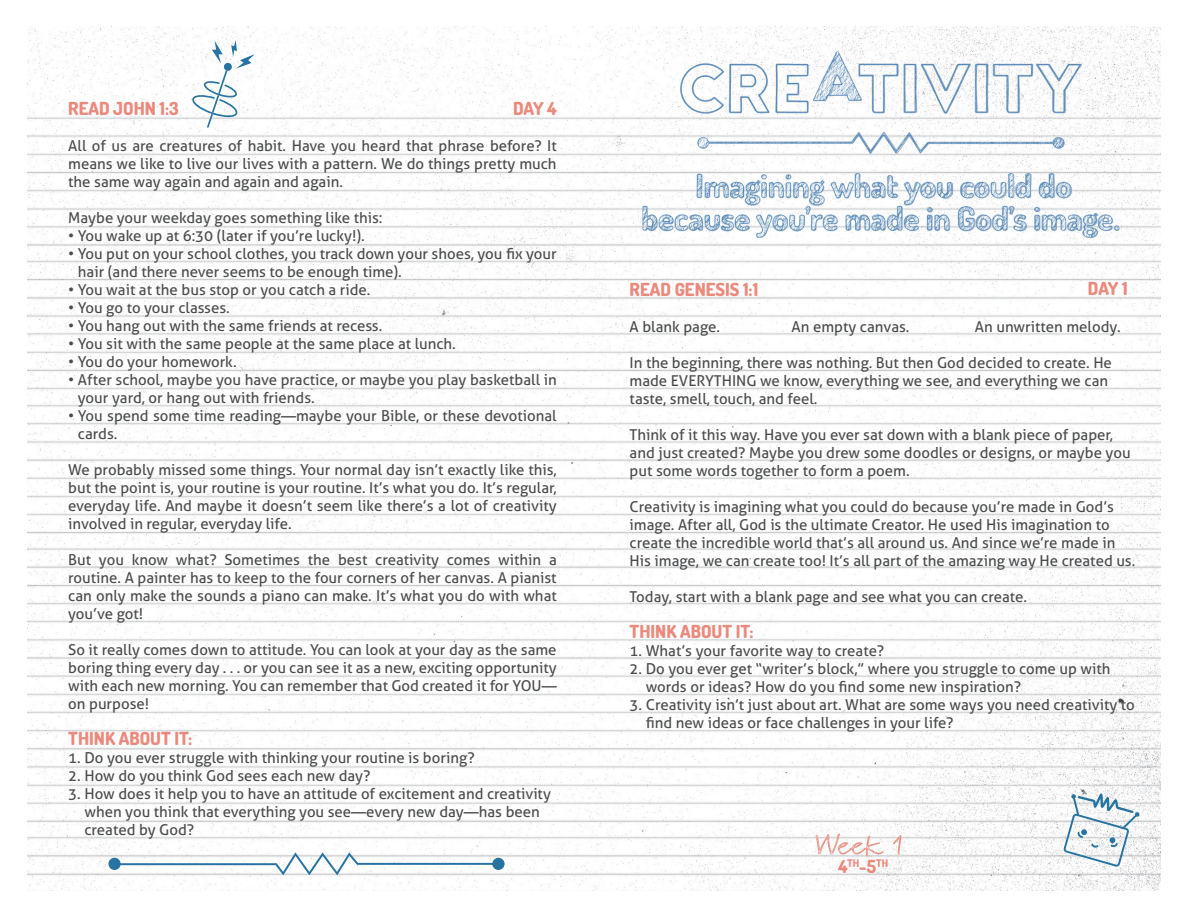
<style>
.page{position:relative;width:1188px;height:918px;background:#fff}
.page>*{position:absolute;margin:0;border:0;box-sizing:border-box;transform-origin:0 0}
.t1{font:800 18px "Terminal Dosis";color:#ec897d}
.t2{font:15px/18px "Aller";color:#4b4c4d}
.t3{font:800 10.5px "Terminal Dosis";color:#ec897d}
.s1{font-size:18px}
</style>
<div class="page">
<img style="left:27px;top:27px;width:1134px;height:864px">
<img style="left:634px;top:27px;width:494px;height:237px">
<img style="left:739px;top:802px;width:242px;height:73px">
<svg style="left:1063px;top:793px;width:77px;height:74px"></svg>
<svg style="left:108px;top:852px;width:397px;height:23px"></svg>
<svg style="left:192px;top:40px;width:62px;height:88px"></svg>
<p class="t1" style="left:68px;top:97px;width:112px">READ JOHN 1:3</p>
<p class="t2" style="left:68px;top:137px;width:490px;text-align:justify">All of us are creatures of habit. Have you heard that phrase before? It means we like to live our lives with a pattern. We do things pretty much the same way again and again and again.</p>
<p class="t2" style="left:68px;top:209px;width:316px">Maybe your weekday goes something like this:</p>
<p class="t2" style="left:68px;top:227px;width:298px">• You wake up at 6:30 (later if you’re lucky!).</p>
<p class="t2" style="left:78px;top:245px;width:480px;text-indent:-10px">• You put on your school clothes, you track down your shoes, you fix your hair (and there never seems to be enough time).</p>
<p class="t2" style="left:68px;top:281px;width:304px">• You wait at the bus stop or you catch a ride.</p>
<p class="t2" style="left:68px;top:299px;width:163px">• You go to your classes.</p>
<p class="t2" style="left:68px;top:317px;width:316px">• You hang out with the same friends at recess.</p>
<p class="t2" style="left:68px;top:335px;width:389px">• You sit with the same people at the same place at lunch.</p>
<p class="t2" style="left:68px;top:353px;width:170px">• You do your homework.</p>
<p class="t2" style="left:78px;top:371px;width:480px;text-indent:-10px">• After school, maybe you have practice, or maybe you play basketball in your yard, or hang out with friends.</p>
<p class="t2" style="left:78px;top:407px;width:480px;text-indent:-10px">• You spend some time reading—maybe your Bible, or these devotional cards.</p>
<p class="t2" style="left:68px;top:461px;width:490px;text-align:justify">We probably missed some things. Your normal day isn’t exactly like this, but the point is, your routine is your routine. It’s what you do. It’s regular, everyday life. And maybe it doesn’t seem like there’s a lot of creativity involved in regular, everyday life.</p>
<p class="t2" style="left:68px;top:551px;width:490px;text-align:justify">But you know what? Sometimes the best creativity comes within a routine. A painter has to keep to the four corners of her canvas. A pianist can only make the sounds a piano can make. It’s what you do with what you’ve got!</p>
<p class="t2" style="left:68px;top:641px;width:490px;text-align:justify">So it really comes down to attitude. You can look at your day as the same boring thing every day . . . or you can see it as a new, exciting opportunity with each new morning. You can remember that God created it for YOU— on purpose!</p>
<p class="t1" style="left:68px;top:727px;width:125px">THINK ABOUT IT:</p>
<p class="t2" style="left:68px;top:749px;width:408px">1. Do you ever struggle with thinking your routine is boring?</p>
<p class="t2" style="left:68px;top:767px;width:304px">2. How do you think God sees each new day?</p>
<p class="t2" style="left:84px;top:785px;width:468px;text-indent:-16px">3. How does it help you to have an attitude of excitement and creativity when you think that everything you see—every new day—has been created by God?</p>
<p class="t1" style="left:513px;top:97px;width:45px">DAY 4</p>
<p class="t1" style="left:630px;top:278px;width:130px">READ GENESIS 1:1</p>
<p class="t1" style="left:1088px;top:277px;width:41px">DAY 1</p>
<p class="t2" style="left:630px;top:318px;width:92px">A blank page.</p>
<p class="t2" style="left:792px;top:318px;width:119px">An empty canvas.</p>
<p class="t2" style="left:975px;top:318px;width:147px">An unwritten melody.</p>
<p class="t2" style="left:630px;top:354px;width:484px">In the beginning, there was nothing. But then God decided to create. He made EVERYTHING we know, everything we see, and everything we can taste, smell, touch, and feel.</p>
<p class="t2" style="left:630px;top:426px;width:502px">Think of it this way. Have you ever sat down with a blank piece of paper, and just created? Maybe you drew some doodles or designs, or maybe you put some words together to form a poem.</p>
<p class="t2" style="left:630px;top:498px;width:507px">Creativity is imagining what you could do because you’re made in God’s image. After all, God is the ultimate Creator. He used His imagination to create the incredible world that’s all around us. And since we’re made in His image, we can create too! It’s all part of the amazing way He created us.</p>
<p class="t2" style="left:630px;top:588px;width:399px">Today, start with a blank page and see what you can create.</p>
<p class="t1" style="left:630px;top:620px;width:125px">THINK ABOUT IT:</p>
<p class="t2" style="left:630px;top:642px;width:256px">1. What’s your favorite way to create?</p>
<p class="t2" style="left:646px;top:660px;width:466px;text-indent:-16px">2. Do you ever get “writer’s block,” where you struggle to come up with words or ideas? How do you find some new inspiration?</p>
<p class="t2" style="left:646px;top:696px;width:491px;text-indent:-16px">3. Creativity isn’t just about art. What are some ways you need creativity to find new ideas or face challenges in your life?</p>
<p class="t3" style="left:838px;top:856px;width:52px"><span class="s1">4</span>TH<span class="s1">-5</span>TH</p>
</div>
